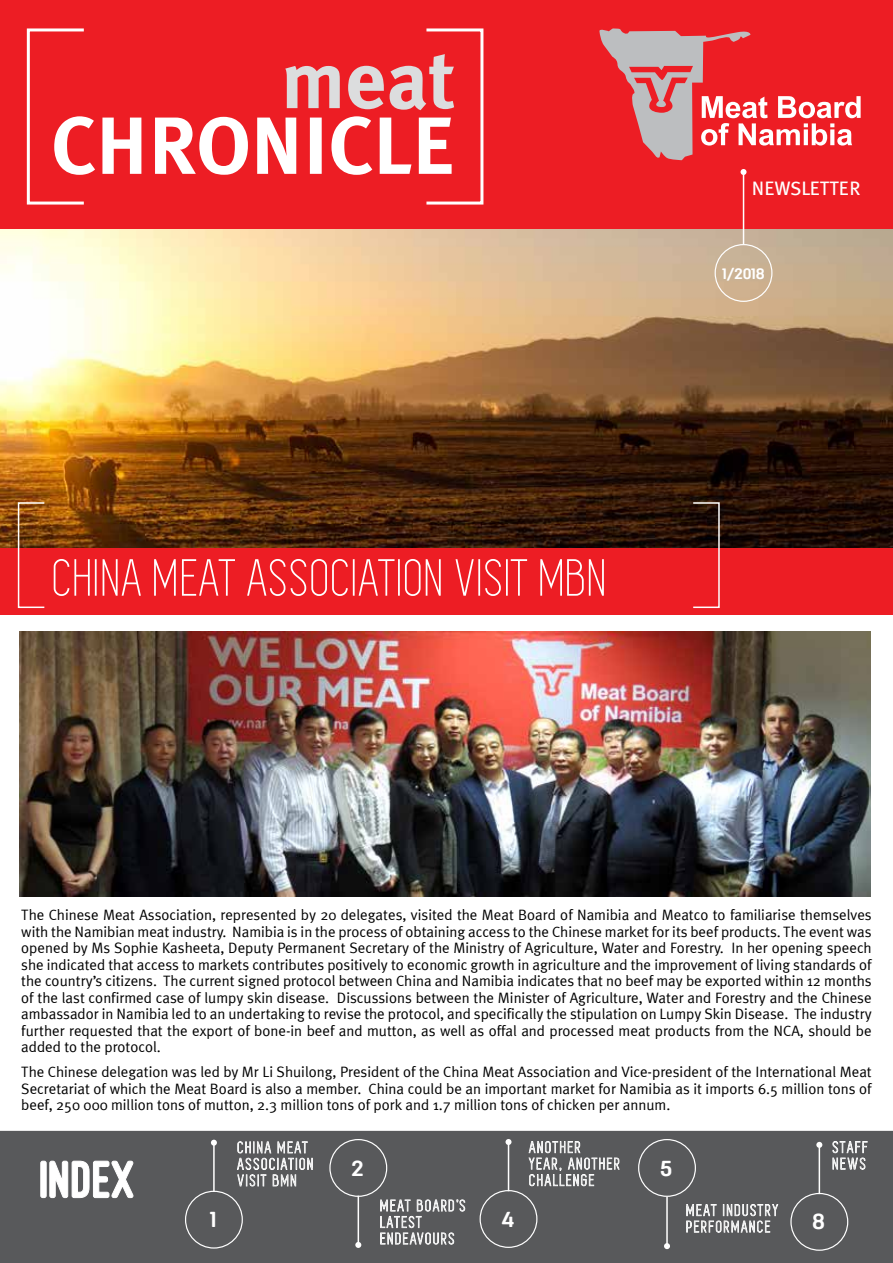
<style>
.page{position:relative;width:893px;height:1263px;background:#fff}
.page>*{position:absolute;margin:0;border:0;box-sizing:border-box;transform-origin:0 0}
.t1{font:54px "Simplifica";letter-spacing:.025em;color:#fff}
.t2{font:800 54px "Ostrich Sans";color:#fff}
.t3{font:700 21.6px "Antartida Rounded";color:#fff}
.t4{font:19.5px "Meta Plus";letter-spacing:-.01em;color:#fff}
.t5{font:16.5px "Simplifica";letter-spacing:.12em;color:#dcddde}
.t6{font:15px/16.5px "Meta Plus Normal";color:#000;text-align:justify}
.t7{font:700 15px "Antartida Rounded";color:#fff}
</style>
<div class="page">
<img style="left:0;top:228px;width:893px;height:320px">
<div style="left:0;top:0;width:893px;height:228px;background:#ed1d24"></div>
<div style="left:0;top:1131px;width:893px;height:132px;background:#58595b"></div>
<div style="left:0;top:548px;width:893px;height:66px;background:#ed1d24"></div>
<div style="left:40px;top:1161px;width:7px;height:37px;border:1px solid #fff;border-radius:2px"></div>
<svg style="left:49px;top:1160px;width:84px;height:38px"></svg>
<img style="left:20px;top:632px;width:850px;height:264px">
<svg style="left:237px;top:1141px;width:76px;height:46px"></svg>
<svg style="left:380px;top:1199px;width:86px;height:46px"></svg>
<svg style="left:686px;top:1204px;width:93px;height:29px"></svg>
<svg style="left:832px;top:1141px;width:36px;height:29px"></svg>
<svg style="left:528px;top:1141px;width:92px;height:46px"></svg>
<svg style="left:54px;top:116px;width:398px;height:59px"></svg>
<svg style="left:285px;top:54px;width:169px;height:56px"></svg>
<div style="left:18px;top:502px;width:27px;height:106px;border:2px solid #fff"></div>
<div style="left:692px;top:502px;width:28px;height:106px;border:2px solid #fff"></div>
<div style="left:27px;top:28px;width:58px;height:177px;border:3px solid #fff"></div>
<div style="left:425px;top:28px;width:58px;height:177px;border:3px solid #fff"></div>
<svg style="left:599px;top:28px;width:262px;height:132px"></svg>
<div style="left:185px;top:1191px;width:58px;height:57px;border:1px solid #fff;border-radius:50%"></div>
<hr style="left:213px;top:1143px;width:2px;height:49px;background:#fff">
<svg style="left:211px;top:1140px;width:6px;height:6px"></svg>
<div style="left:329px;top:1139px;width:58px;height:58px;border:1px solid #fff;border-radius:50%"></div>
<hr style="left:358px;top:1196px;width:1px;height:49px;background:#fff">
<svg style="left:355px;top:1242px;width:6px;height:6px"></svg>
<div style="left:638px;top:1139px;width:58px;height:58px;border:1px solid #fff;border-radius:50%"></div>
<hr style="left:666px;top:1197px;width:2px;height:49px;background:#fff">
<svg style="left:664px;top:1243px;width:6px;height:6px"></svg>
<div style="left:715px;top:244px;width:57px;height:58px;border:1px solid #fff;border-radius:50%"></div>
<hr style="left:743px;top:172px;width:1px;height:72px;background:#fff">
<svg style="left:740px;top:169px;width:6px;height:6px"></svg>
<div style="left:480px;top:1190px;width:57px;height:58px;border:1px solid #fff;border-radius:50%"></div>
<hr style="left:508px;top:1142px;width:1px;height:49px;background:#fff">
<svg style="left:505px;top:1139px;width:6px;height:6px"></svg>
<div style="left:790px;top:1193px;width:58px;height:58px;border:1px solid #fff;border-radius:50%"></div>
<hr style="left:819px;top:1145px;width:1px;height:49px;background:#fff">
<svg style="left:816px;top:1142px;width:6px;height:6px"></svg>
<h3 class="t4" style="left:752px;top:177px;width:110px">NEWSLETTER</h3>
<h1 class="t1" style="left:54px;top:550px;width:555px">CHINA MEAT ASSOCIATION VISIT MBN</h1>
<p class="t7" style="left:722px;top:265px;width:44px">1/2018</p>
<p class="t6" style="left:21px;top:907px;width:852px">The Chinese Meat Association, represented by 20 delegates, visited the Meat Board of Namibia and Meatco to familiarise themselves with the Namibian meat industry. Namibia is in the process of obtaining access to the Chinese market for its beef products. The event was opened by Ms Sophie Kasheeta, Deputy Permanent Secretary of the Ministry of Agriculture, Water and Forestry. In her opening speech she indicated that access to markets contributes positively to economic growth in agriculture and the improvement of living standards of the country’s citizens. The current signed protocol between China and Namibia indicates that no beef may be exported within 12 months of the last confirmed case of lumpy skin disease. Discussions between the Minister of Agriculture, Water and Forestry and the Chinese ambassador in Namibia led to an undertaking to revise the protocol, and specifically the stipulation on Lumpy Skin Disease. The industry further requested that the export of bone-in beef and mutton, as well as offal and processed meat products from the NCA, should be added to the protocol.</p>
<p class="t6" style="left:21px;top:1064px;width:852px">The Chinese delegation was led by Mr Li Shuilong, President of the China Meat Association and Vice-president of the International Meat Secretariat of which the Meat Board is also a member. China could be an important market for Namibia as it imports 6.5 million tons of beef, 250 000 million tons of mutton, 2.3 million tons of pork and 1.7 million tons of chicken per annum.</p>
<h1 class="t2" style="left:41px;top:1151px;width:97px">INDEX</h1>
<h2 class="t3" style="left:210px;top:1207px;width:8px">1</h2>
<p class="t5" style="left:238px;top:1172px;width:61px">VISIT BMN</p>
<h2 class="t3" style="left:351px;top:1156px;width:14px">2</h2>
<h2 class="t3" style="left:660px;top:1156px;width:14px">5</h2>
<p class="t5" style="left:833px;top:1155px;width:35px">NEWS</p>
<p class="t5" style="left:381px;top:1213px;width:43px">LATEST</p>
<h2 class="t3" style="left:501px;top:1207px;width:14px">4</h2>
<h2 class="t3" style="left:812px;top:1210px;width:14px">8</h2>
</div>
